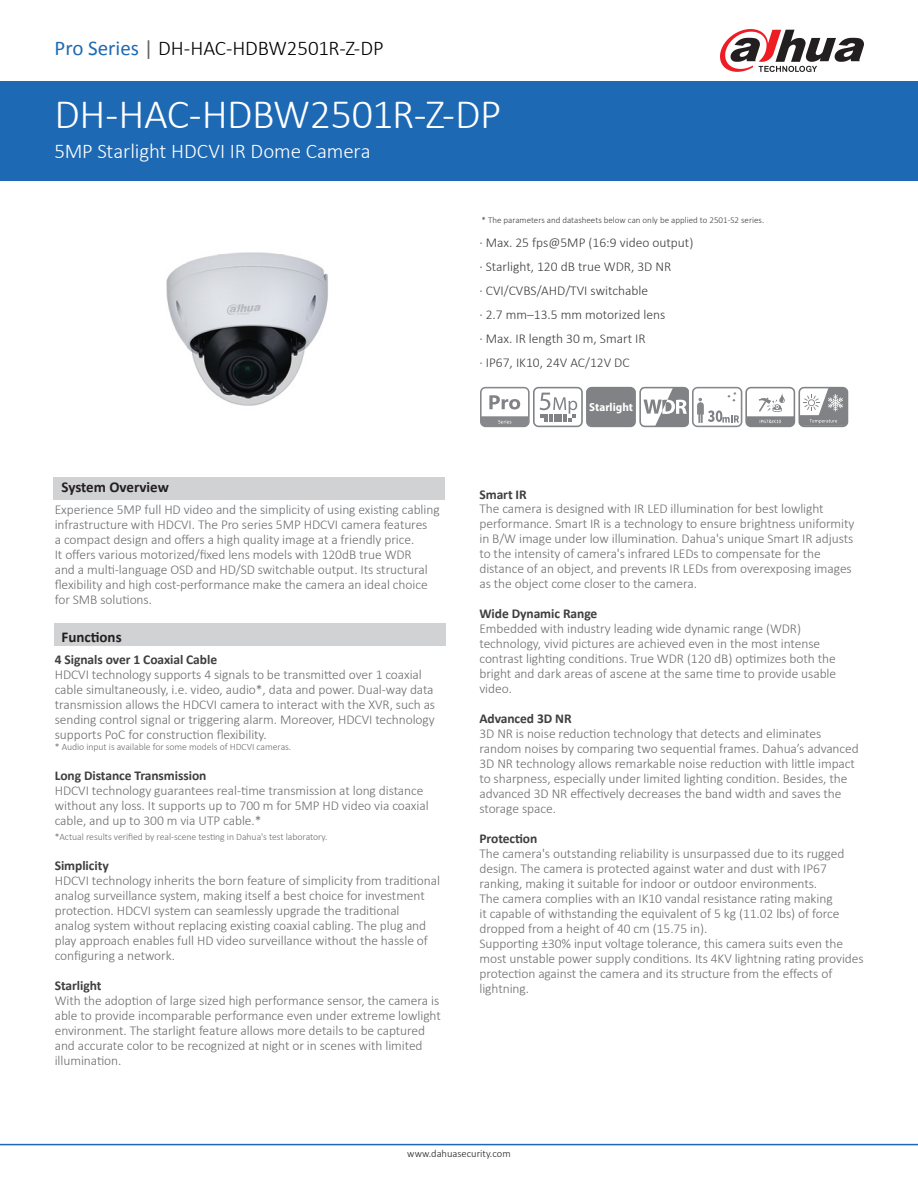
<style>
.page{position:relative;width:918px;height:1188px;background:#fff}
.page>*{position:absolute;margin:0;border:0;box-sizing:border-box;transform-origin:0 0}
.t1{font:300 42px "Calibri";letter-spacing:-.015em;color:#fff}
.t2{font:300 21px "Calibri";letter-spacing:-.01em;color:#000}
.t3{font:300 21px "Calibri";letter-spacing:-.01em;color:#fff}
.t4{font:700 15px "Calibri";color:#231f20}
.t5{font:300 13.5px/15px "Calibri";letter-spacing:-.005em;color:#6c6d70}
.t6{font:300 13.5px "Calibri";color:#3e3e3f}
.t7{font:700 13.5px "Calibri";letter-spacing:-.005em;color:#3f3e40}
.t8{font:700 semi-condensed 11.7px "Myriad Pro";color:#fff}
.t9{font:300 10.5px "Calibri";color:#231f20}
.t10{font:300 9.75px "Calibri";letter-spacing:-.005em;color:#6c6d70}
.t11{font:300 9px "Calibri";color:#3e3e3f}
.s1{font-weight:400;color:#1e69b4}
.s2{font-weight:400;color:#636366}
</style>
<div class="page">
<div style="left:0;top:81px;width:918px;height:100px;background:#1e69b4"></div>
<div style="left:53px;top:477px;width:392px;height:22px;background:#d1d2d4"></div>
<div style="left:54px;top:623px;width:391px;height:23px;background:#d1d2d4"></div>
<hr style="left:0;top:1144px;width:918px;height:1px;background:#1e69b4">
<svg style="left:720px;top:29px;width:144px;height:43px"></svg>
<svg style="left:480px;top:387px;width:368px;height:40px"></svg>
<img style="left:166px;top:252px;width:162px;height:154px">
<p class="t2" style="left:55px;top:35px;width:331px"><span class="s1">Pro Series</span> <span class="s2">|</span> DH-HAC-HDBW2501R-Z-DP</p>
<p class="t1" style="left:55px;top:88px;width:448px">DH-HAC-HDBW2501R-Z-DP</p>
<p class="t3" style="left:55px;top:138px;width:318px">5MP Starlight HDCVI IR Dome Camera</p>
<p class="t11" style="left:481px;top:214px;width:284px">* The parameters and datasheets below can only be applied to 2501-S2 series.</p>
<p class="t6" style="left:479px;top:234px;width:216px">· Max. 25 fps@5MP (16:9 video output)</p>
<p class="t6" style="left:479px;top:258px;width:193px">· Starlight, 120 dB true WDR, 3D NR</p>
<p class="t6" style="left:479px;top:282px;width:170px">· CVI/CVBS/AHD/TVI switchable</p>
<p class="t6" style="left:479px;top:306px;width:188px">· 2.7 mm–13.5 mm motorized lens</p>
<p class="t6" style="left:479px;top:330px;width:168px">· Max. IR length 30 m, Smart IR</p>
<p class="t6" style="left:479px;top:354px;width:152px">· IP67, IK10, 24V AC/12V DC</p>
<p class="t4" style="left:62px;top:478px;width:109px">System Overview</p>
<p class="t5" style="left:55px;top:502px;width:387px">Experience 5MP full HD video and the simplicity of using existing cabling infrastructure with HDCVI. The Pro series 5MP HDCVI camera features<br>a compact design and offers a high quality image at a friendly price.<br>It offers various motorized/fixed lens models with 120dB true WDR<br>and a multi-language OSD and HD/SD switchable output. Its structural flexibility and high cost-performance make the camera an ideal choice for SMB solutions.</p>
<p class="t4" style="left:62px;top:627px;width:62px">Functions</p>
<p class="t7" style="left:55px;top:651px;width:164px">4 Signals over 1 Coaxial Cable</p>
<p class="t5" style="left:55px;top:667px;width:382px">HDCVI technology supports 4 signals to be transmitted over 1 coaxial cable simultaneously, i.e. video, audio*, data and power. Dual-way data transmission allows the HDCVI camera to interact with the XVR, such as sending control signal or triggering alarm. Moreover, HDCVI technology supports PoC for construction flexibility.</p>
<p class="t10" style="left:55px;top:740px;width:238px">* Audio input is available for some models of HDCVI cameras.</p>
<p class="t7" style="left:55px;top:767px;width:153px">Long Distance Transmission</p>
<p class="t5" style="left:55px;top:783px;width:376px">HDCVI technology guarantees real-time transmission at long distance without any loss. It supports up to 700 m for 5MP HD video via coaxial cable, and up to 300 m via UTP cable.*</p>
<p class="t10" style="left:55px;top:830px;width:274px">*Actual results verified by real-scene testing in Dahua's test laboratory.</p>
<p class="t7" style="left:55px;top:857px;width:56px">Simplicity</p>
<p class="t5" style="left:55px;top:873px;width:387px">HDCVI technology inherits the born feature of simplicity from traditional analog surveillance system, making itself a best choice for investment protection. HDCVI system can seamlessly upgrade the traditional<br>analog system without replacing existing coaxial cabling. The plug and play approach enables full HD video surveillance without the hassle of configuring a network.</p>
<p class="t7" style="left:55px;top:977px;width:48px">Starlight</p>
<p class="t5" style="left:55px;top:993px;width:388px">With the adoption of large sized high performance sensor, the camera is able to provide incomparable performance even under extreme lowlight environment. The starlight feature allows more details to be captured and accurate color to be recognized at night or in scenes with limited illumination.</p>
<p class="t8" style="left:589px;top:399px;width:45px">Starlight</p>
<p class="t7" style="left:479px;top:485px;width:49px">Smart IR</p>
<p class="t5" style="left:479px;top:501px;width:377px">The camera is designed with IR LED illumination for best lowlight performance. Smart IR is a technology to ensure brightness uniformity in B/W image under low illumination. Dahua's unique Smart IR adjusts to the intensity of camera's infrared LEDs to compensate for the distance of an object, and prevents IR LEDs from overexposing images as the object come closer to the camera.</p>
<p class="t7" style="left:479px;top:605px;width:119px">Wide Dynamic Range</p>
<p class="t5" style="left:479px;top:621px;width:358px">Embedded with industry leading wide dynamic range (WDR) technology, vivid pictures are achieved even in the most intense contrast lighting conditions. True WDR (120 dB) optimizes both the bright and dark areas of ascene at the same time to provide usable video.</p>
<p class="t7" style="left:479px;top:710px;width:94px">Advanced 3D NR</p>
<p class="t5" style="left:479px;top:726px;width:381px">3D NR is noise reduction technology that detects and eliminates random noises by comparing two sequential frames. Dahua’s advanced 3D NR technology allows remarkable noise reduction with little impact to sharpness, especially under limited lighting condition. Besides, the advanced 3D NR effectively decreases the band width and saves the storage space.</p>
<p class="t7" style="left:479px;top:830px;width:59px">Protection</p>
<p class="t5" style="left:479px;top:846px;width:366px">The camera's outstanding reliability is unsurpassed due to its rugged design. The camera is protected against water and dust with IP67 ranking, making it suitable for indoor or outdoor environments.</p>
<p class="t5" style="left:479px;top:891px;width:362px">The camera complies with an IK10 vandal resistance rating making it capable of withstanding the equivalent of 5 kg (11.02 lbs) of force dropped from a height of 40 cm (15.75 in).</p>
<p class="t5" style="left:479px;top:936px;width:386px">Supporting ±30% input voltage tolerance, this camera suits even the most unstable power supply conditions. Its 4KV lightning rating provides protection against the camera and its structure from the effects of lightning.</p>
<p class="t9" style="left:407px;top:1147px;width:105px">www.dahuasecurity.com</p>
</div>
